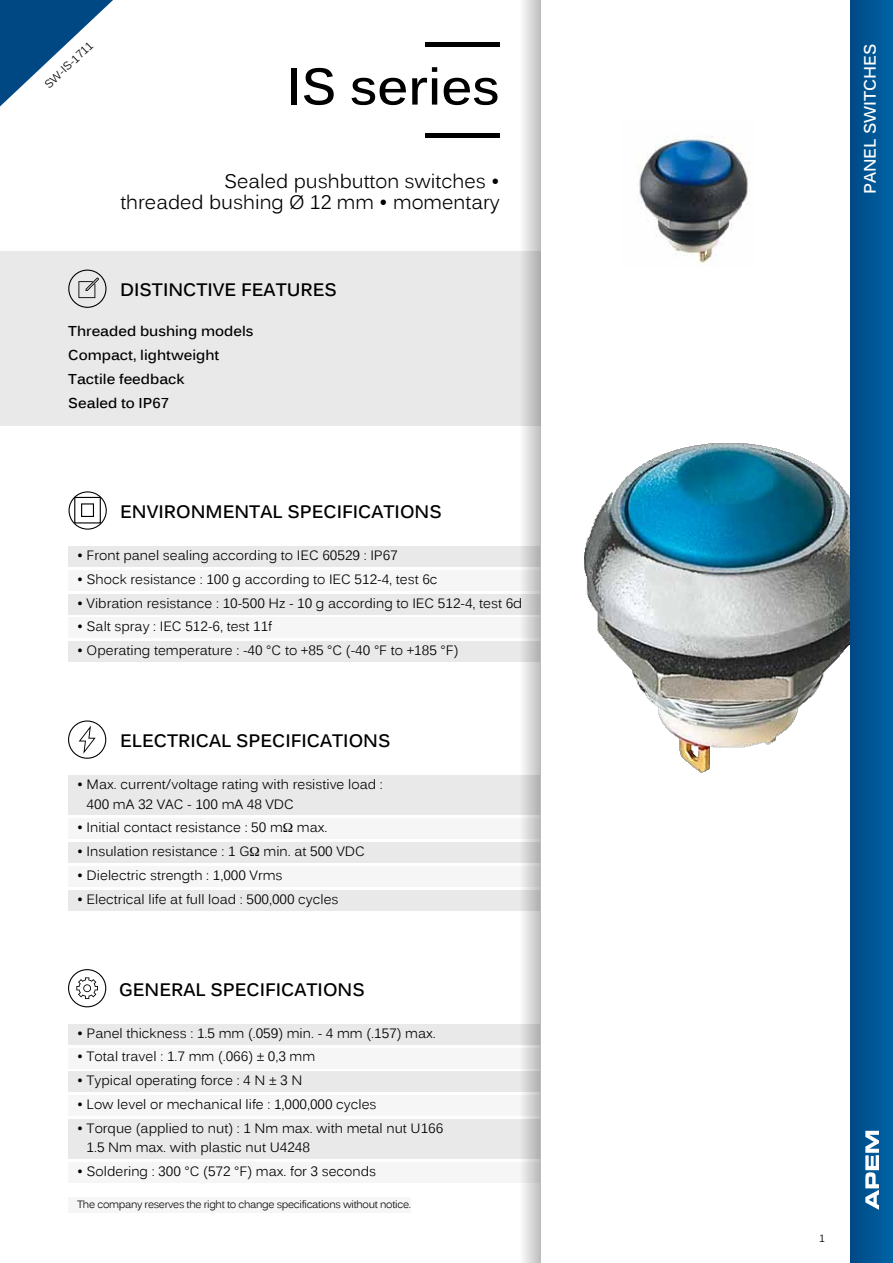
<style>
.page{position:relative;width:893px;height:1263px;background:#fff}
.page>*{position:absolute;margin:0;border:0;box-sizing:border-box;transform-origin:0 0}
.t1{font:700 51px "Kalinga";color:#000}
.t2{font:19.5px/21px "Kalinga";color:#000;text-align:right}
.t3{font:700 18px "Kalinga";color:#000}
.t4{font:700 16.5px "Kalinga";color:#fff}
.t5{font:700 14.25px/24px "Kalinga";color:#000}
.t6{font:13.5px/19.5px "Kalinga";color:#000}
.t7{font:11.25px "Kalinga";color:#000}
.t8{font:10.5px "Kalinga";letter-spacing:-.03em;color:#000}
</style>
<div class="page">
<div style="left:69px;top:776px;width:471px;height:39px;background:#e9e9e9"></div>
<div style="left:69px;top:819px;width:471px;height:20px;background:#f6f6f6"></div>
<div style="left:69px;top:843px;width:471px;height:20px;background:#e9e9e9"></div>
<div style="left:69px;top:866px;width:471px;height:20px;background:#f6f6f6"></div>
<div style="left:69px;top:890px;width:471px;height:20px;background:#e9e9e9"></div>
<svg style="left:68px;top:720px;width:38px;height:39px"></svg>
<div style="left:0;top:251px;width:540px;height:175px;background:#e9e9e9"></div>
<svg style="left:68px;top:270px;width:39px;height:38px"></svg>
<div style="left:69px;top:546px;width:471px;height:21px;background:#e9e9e9"></div>
<div style="left:69px;top:570px;width:471px;height:20px;background:#f6f6f6"></div>
<div style="left:69px;top:594px;width:471px;height:20px;background:#e9e9e9"></div>
<div style="left:69px;top:618px;width:471px;height:20px;background:#f6f6f6"></div>
<div style="left:69px;top:642px;width:471px;height:20px;background:#e9e9e9"></div>
<svg style="left:69px;top:491px;width:38px;height:39px"></svg>
<div style="left:74px;top:497px;width:27px;height:26px;border:1px solid #000"></div>
<div style="left:81px;top:503px;width:13px;height:14px;border:1px solid #000"></div>
<hr style="left:426px;top:134px;width:74px;height:4px;background:#000">
<hr style="left:426px;top:43px;width:74px;height:4px;background:#000">
<div style="left:69px;top:1197px;width:342px;height:16px;background:#f6f6f6"></div>
<div style="left:69px;top:1024px;width:471px;height:20px;background:#e9e9e9"></div>
<div style="left:69px;top:1048px;width:471px;height:20px;background:#f6f6f6"></div>
<div style="left:69px;top:1072px;width:471px;height:20px;background:#e9e9e9"></div>
<div style="left:69px;top:1095px;width:471px;height:20px;background:#f6f6f6"></div>
<div style="left:69px;top:1119px;width:471px;height:40px;background:#e9e9e9"></div>
<div style="left:69px;top:1162px;width:471px;height:20px;background:#f6f6f6"></div>
<svg style="left:68px;top:969px;width:38px;height:38px"></svg>
<svg style="left:519px;top:0;width:21px;height:1263px"></svg>
<img style="left:522px;top:350px;width:328px;height:462px">
<img style="left:639px;top:136px;width:109px;height:127px">
<div style="left:850px;top:0;width:43px;height:1263px;background:linear-gradient(to right,#004885,#0064a4)"></div>
<svg style="left:865px;top:1131px;width:14px;height:79px"></svg>
<svg style="left:0;top:0;width:113px;height:106px"></svg>
<p class="t7" style="left:42px;top:81px;width:63px;rotate:-44deg">SW-IS-1711</p>
<h1 class="t1" style="left:286px;top:53px;width:215px">IS series</h1>
<h2 class="t2" style="left:120px;top:173px;width:381px">Sealed pushbutton switches •<br>threaded bushing Ø 12 mm • momentary</h2>
<h3 class="t3" style="left:120px;top:278px;width:218px">DISTINCTIVE FEATURES</h3>
<p class="t5" style="left:68px;top:320px;width:187px">Threaded bushing models<br>Compact, lightweight<br>Tactile feedback<br>Sealed to IP67</p>
<h3 class="t3" style="left:120px;top:500px;width:323px">ENVIRONMENTAL SPECIFICATIONS</h3>
<p class="t6" style="left:77px;top:547px;width:322px">• Front panel sealing according to IEC 60529 : IP67</p>
<p class="t6" style="left:77px;top:570px;width:362px">• Shock resistance : 100 g according to IEC 512-4, test 6c</p>
<p class="t6" style="left:77px;top:594px;width:446px">• Vibration resistance : 10-500 Hz - 10 g according to IEC 512-4, test 6d</p>
<p class="t6" style="left:77px;top:618px;width:197px">• Salt spray : IEC 512-6, test 11f</p>
<p class="t6" style="left:77px;top:642px;width:383px">• Operating temperature : -40 °C to +85 °C (-40 °F to +185 °F)</p>
<h3 class="t3" style="left:120px;top:729px;width:272px">ELECTRICAL SPECIFICATIONS</h3>
<p class="t6" style="left:87px;top:776px;width:298px;text-indent:-10px">• Max. current/voltage rating with resistive load :<br>400 mA 32 VAC - 100 mA 48 VDC</p>
<p class="t6" style="left:77px;top:819px;width:252px">• Initial contact resistance : 50 m max.</p>
<p class="t6" style="left:77px;top:843px;width:289px">• Insulation resistance : 1 G min. at 500 VDC</p>
<p class="t6" style="left:77px;top:867px;width:207px">• Dielectric strength : 1,000 Vrms</p>
<p class="t6" style="left:77px;top:890px;width:263px">• Electrical life at full load : 500,000 cycles</p>
<h3 class="t3" style="left:119px;top:978px;width:247px">GENERAL SPECIFICATIONS</h3>
<p class="t6" style="left:77px;top:1024px;width:360px">• Panel thickness : 1.5 mm (.059) min. - 4 mm (.157) max.</p>
<p class="t6" style="left:77px;top:1048px;width:240px">• Total travel : 1.7 mm (.066) ± 0,3 mm</p>
<p class="t6" style="left:77px;top:1072px;width:227px">• Typical operating force : 4 N ± 3 N</p>
<p class="t6" style="left:77px;top:1096px;width:301px">• Low level or mechanical life : 1,000,000 cycles</p>
<p class="t6" style="left:87px;top:1119px;width:358px;text-indent:-10px">• Torque (applied to nut) : 1 Nm max. with metal nut U166<br>1.5 Nm max. with plastic nut U4248</p>
<p class="t6" style="left:77px;top:1163px;width:301px">• Soldering : 300 °C (572 °F) max. for 3 seconds</p>
<p class="t8" style="left:77px;top:1197px;width:336px">The company reserves the right to change specifications without notice.</p>
<p class="t4" style="left:859px;top:194px;width:152px;rotate:-90deg">PANEL SWITCHES</p>
<p class="t8" style="left:819px;top:1231px;width:7px">1</p>
</div>
